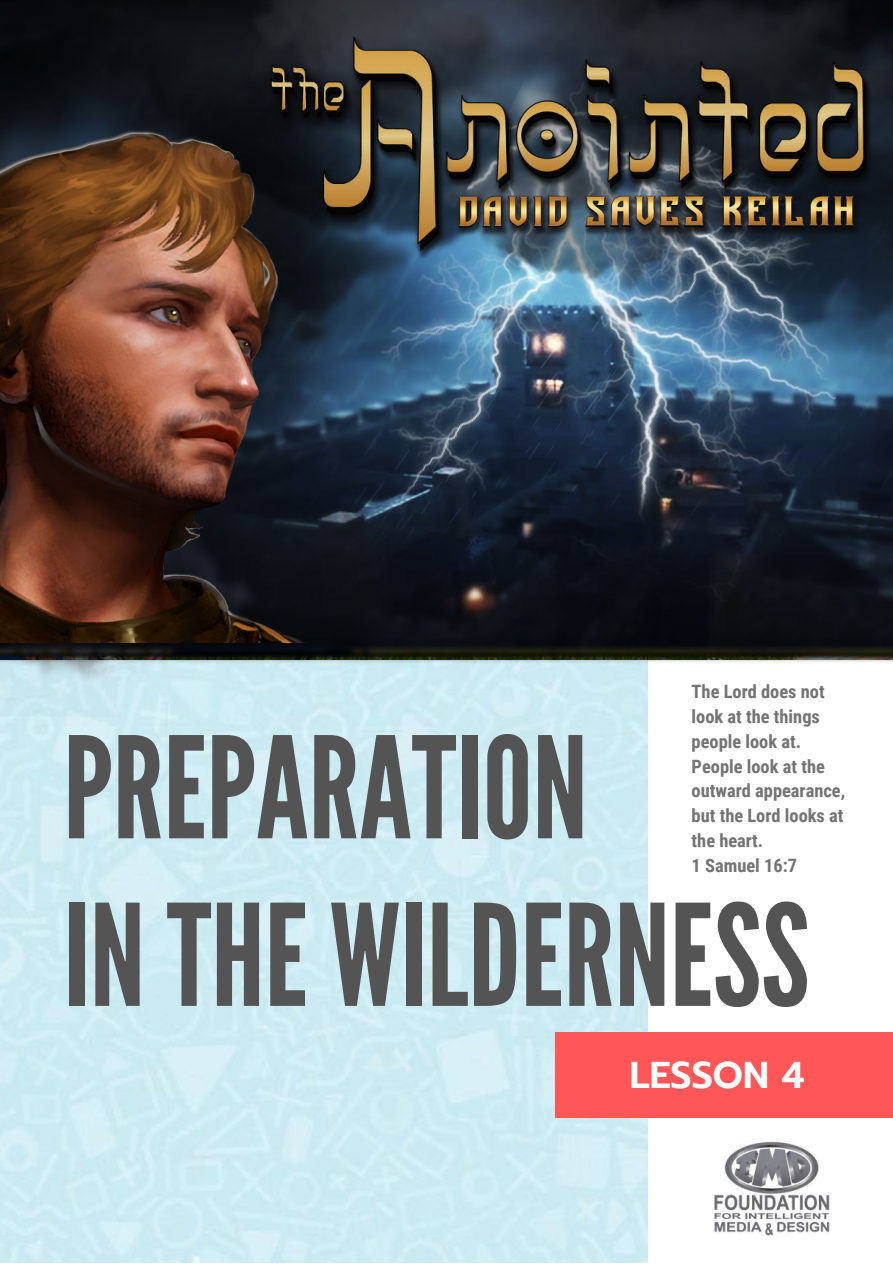
<style>
.page{position:relative;width:893px;height:1264px;background:#fff}
.page>*{position:absolute;margin:0;border:0;box-sizing:border-box;transform-origin:0 0}
.t1{font:140.4px "League Gothic";color:#545454}
.t2{font:600 37.2px "Prompt";color:#fff}
.t3{font:700 18.45px/24.8px "Roboto Condensed";color:#737373}
</style>
<div class="page">
<img style="left:0;top:716px;width:648px;height:546px">
<div style="left:555px;top:1032px;width:337px;height:85px;background:#ff5757"></div>
<img style="left:0;top:0;width:892px;height:716px">
<img style="left:714px;top:1141px;width:115px;height:94px">
<img style="left:0;top:120px;width:892px;height:522px">
<img style="left:268px;top:0;width:611px;height:344px">
<h1 class="t1" style="left:63px;top:704px;width:526px">PREPARATION</h1>
<p class="t3" style="left:691px;top:678px;width:155px">The Lord does not look at the things people look at.<br>People look at the outward appearance, but the Lord looks at the heart.<br>1 Samuel 16:7</p>
<h1 class="t1" style="left:63px;top:872px;width:747px">IN THE WILDERNESS</h1>
<h2 class="t2" style="left:629px;top:1047px;width:176px">LESSON 4</h2>
</div>
